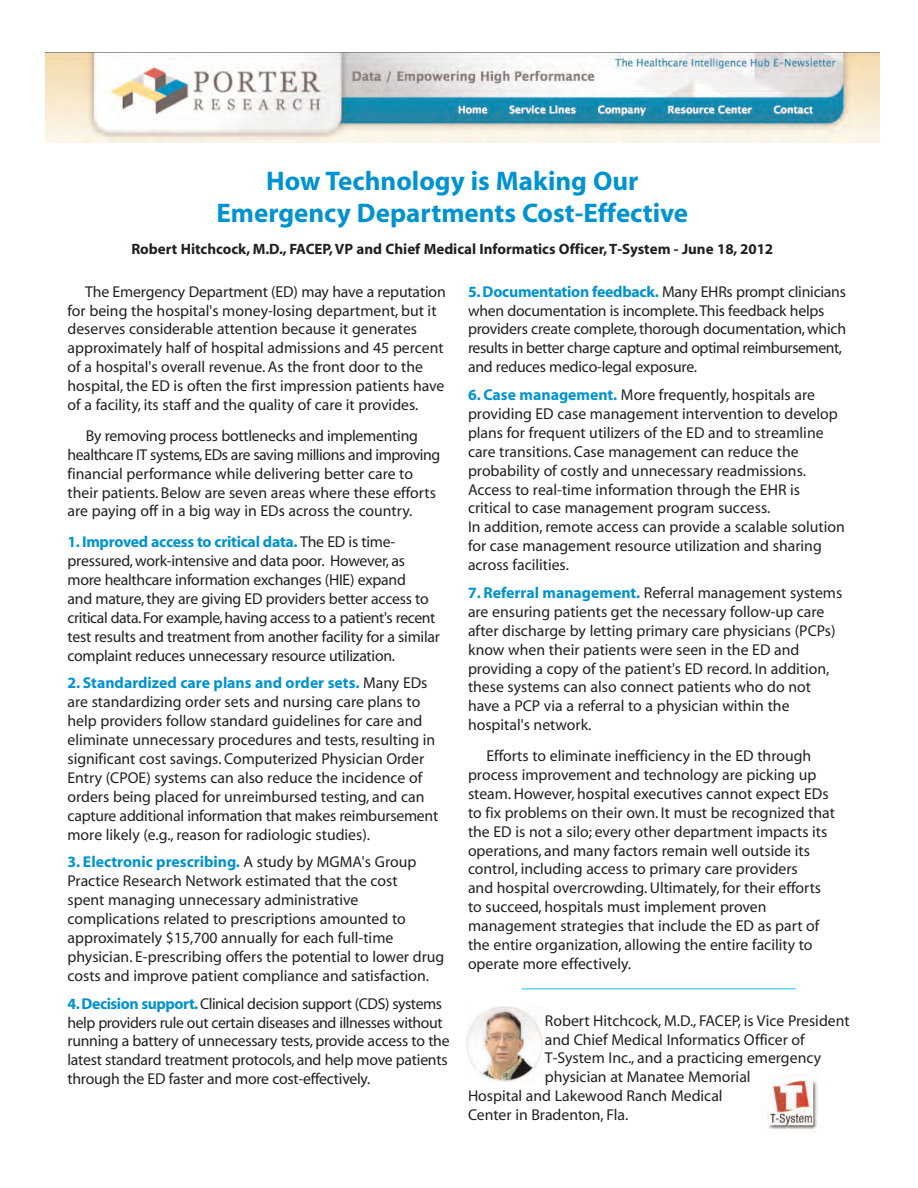
<style>
.page{position:relative;width:918px;height:1188px;background:#fff}
.page>*{position:absolute;margin:0;border:0;box-sizing:border-box;transform-origin:0 0}
.t1{font:700 27px/32.4px "Myriad";color:#0093d0;text-align:center}
.t2{font:15.75px/18.9px "Myriad";color:#231f20}
.t3{font:15.75px/18.9px "Myriad";letter-spacing:-.02em;color:#231f20}
.t4{font:700 15px "Myriad";color:#231f20}
.s1{font-weight:700;color:#0093d0}
</style>
<div class="page">
<img style="left:45px;top:53px;width:835px;height:90px">
<img style="left:467px;top:1006px;width:75px;height:75px">
<img style="left:767px;top:1074px;width:52px;height:56px">
<hr style="left:522px;top:989px;width:274px;height:1px;background:#15c0f2">
<h1 class="t1" style="left:216px;top:167px;width:473px">How Technology is Making Our<br>Emergency Departments Cost-Effective</h1>
<p class="t4" style="left:131px;top:243px;width:643px">Robert Hitchcock, M.D., FACEP, VP and Chief Medical Informatics Officer, T-System - June 18, 2012</p>
<p class="t2" style="left:67px;top:283px;width:380px;text-indent:18px">The Emergency Department (ED) may have a reputation for being the hospital's money-losing department, but it deserves considerable attention because it generates approximately half of hospital admissions and 45 percent of a hospital's overall revenue. As the front door to the hospital, the ED is often the first impression patients have of a facility, its staff and the quality of care it provides.</p>
<p class="t2" style="left:67px;top:428px;width:374px;text-indent:18px">By removing process bottlenecks and implementing healthcare IT systems, EDs are saving millions and improving financial performance while delivering better care to their patients. Below are seven areas where these efforts are paying off in a big way in EDs across the country.</p>
<p class="t2" style="left:67px;top:534px;width:374px"><span class="s1">1. Improved access to critical data.</span> The ED is time&shy;pressured, work-intensive and data poor. However, as more healthcare information exchanges (HIE) expand<br>and mature, they are giving ED providers better access to critical data. For example, having access to a patient's recent test results and treatment from another facility for a similar complaint reduces unnecessary resource utilization.</p>
<p class="t2" style="left:67px;top:675px;width:372px"><span class="s1">2. Standardized care plans and order sets.</span> Many EDs are standardizing order sets and nursing care plans to help providers follow standard guidelines for care and eliminate unnecessary procedures and tests, resulting in significant cost savings. Computerized Physician Order Entry (CPOE) systems can also reduce the incidence of orders being placed for unreimbursed testing, and can capture additional information that makes reimbursement more likely (e.g., reason for radiologic studies).</p>
<p class="t2" style="left:67px;top:854px;width:378px"><span class="s1">3. Electronic prescribing.</span> A study by MGMA's Group Practice Research Network estimated that the cost<br>spent managing unnecessary administrative complications related to prescriptions amounted to approximately $15,700 annually for each full-time physician. E-prescribing offers the potential to lower drug costs and improve patient compliance and satisfaction.</p>
<p class="t3" style="left:68px;top:995px;width:384px"><span class="s1">4.Decision support.</span>Clinical decision support (CDS) systems help providers rule out certain diseases and illnesses without running a battery of unnecessary tests, provide access to the latest standard treatment protocols, and help move patients through the ED faster and more cost-effectively.</p>
<p class="t2" style="left:468px;top:283px;width:380px"><span class="s1">5. Documentation feedback.</span> Many EHRs prompt clinicians when documentation is incomplete.This feedback helps providers create complete, thorough documentation, which results in better charge capture and optimal reimbursement, and reduces medico-legal exposure.</p>
<p class="t2" style="left:468px;top:387px;width:378px"><span class="s1">6. Case management.</span> More frequently, hospitals are providing ED case management intervention to develop plans for frequent utilizers of the ED and to streamline care transitions. Case management can reduce the probability of costly and unnecessary readmissions.<br>Access to real-time information through the EHR is critical to case management program success.<br>In addition, remote access can provide a scalable solution for case management resource utilization and sharing across facilities.</p>
<p class="t2" style="left:468px;top:585px;width:376px"><span class="s1">7. Referral management.</span> Referral management systems are ensuring patients get the necessary follow-up care after discharge by letting primary care physicians (PCPs) know when their patients were seen in the ED and providing a copy of the patient's ED record. In addition, these systems can also connect patients who do not have a PCP via a referral to a physician within the hospital's network.</p>
<p class="t2" style="left:468px;top:748px;width:368px;text-indent:18px">Efforts to eliminate inefficiency in the ED through process improvement and technology are picking up steam. However, hospital executives cannot expect EDs to fix problems on their own. It must be recognized that the ED is not a silo; every other department impacts its operations, and many factors remain well outside its control, including access to primary care providers<br>and hospital overcrowding. Ultimately, for their efforts to succeed, hospitals must implement proven management strategies that include the ED as part of the entire organization, allowing the entire facility to operate more effectively.</p>
<p class="t2" style="left:545px;top:1012px;width:306px">Robert Hitchcock, M.D., FACEP, is Vice President</p>
<p class="t2" style="left:545px;top:1031px;width:262px">and Chief Medical Informatics Officer of</p>
<p class="t2" style="left:545px;top:1050px;width:278px">T-System Inc., and a practicing emergency</p>
<p class="t2" style="left:545px;top:1069px;width:207px">physician at Manatee Memorial</p>
<p class="t2" style="left:468px;top:1088px;width:256px">Hospital and Lakewood Ranch Medical</p>
<p class="t2" style="left:468px;top:1107px;width:162px">Center in Bradenton, Fla.</p>
</div>
